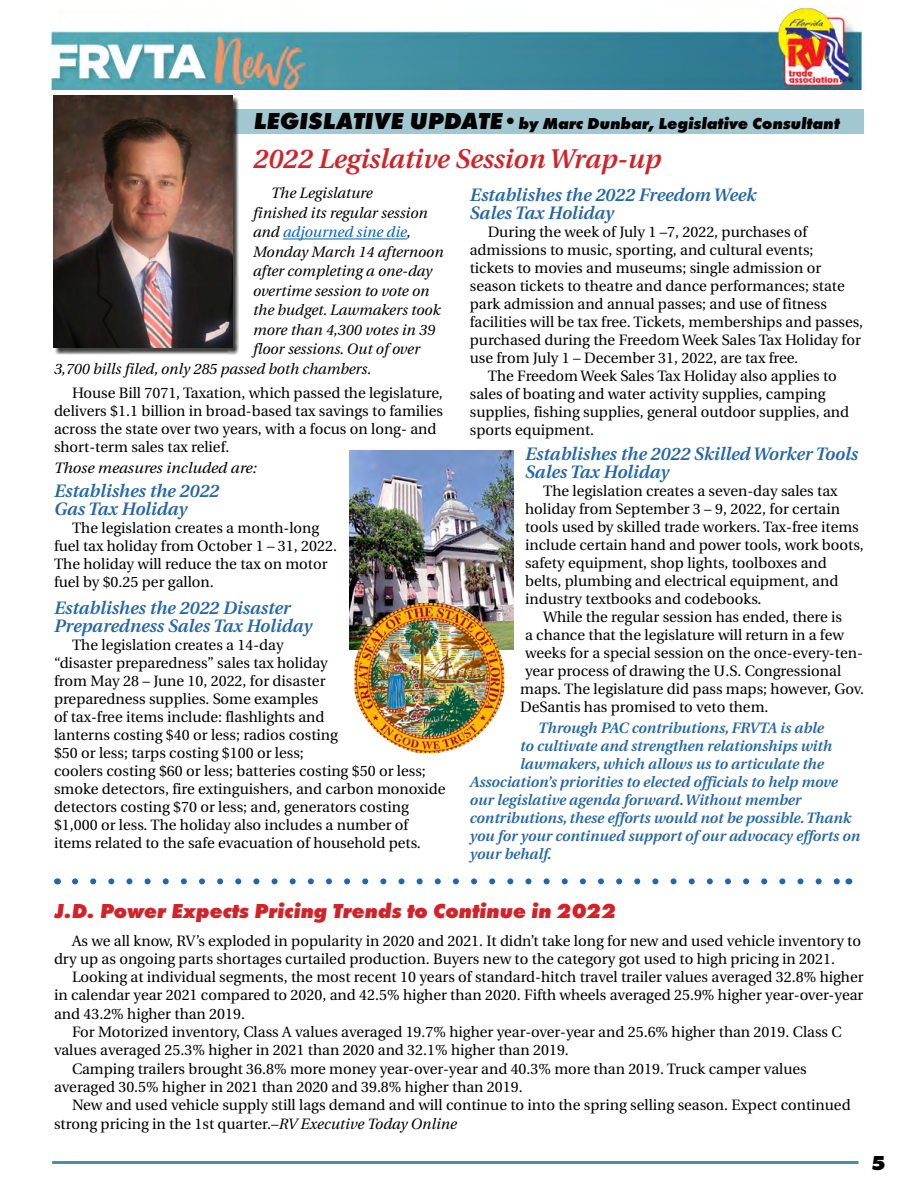
<style>
.page{position:relative;width:918px;height:1188px;background:#fff}
.page>*{position:absolute;margin:0;border:0;box-sizing:border-box;transform-origin:0 0}
.t1{font:italic 600 27px "Utopia";color:#d2232a}
.t2{font:italic 800 21px "Futura T";color:#d2232a}
.t3{font:800 21px "Futura T";color:#000}
.t4{font:italic 600 18px/18px "Utopia";color:#2466a6}
.t5{font:italic 800 16.5px "Futura T";color:#000}
.t6{font:15px/18px "Utopia";color:#000}
.t7{font:italic 600 15px "Utopia";color:#2466a6}
.t8{font:italic 15px "Utopia";color:#000}
.t9{font:italic 15px "Utopia";color:#000;scale:1.04 1}
.t10{font:italic 15px "Utopia";color:#0563c1}
.s1{font-size:24px}
.s2{color:#000}
.s3{font-style:italic}
</style>
<div class="page">
<hr style="left:52px;top:1161px;width:807px;height:3px;background:#4491a1">
<img style="left:50px;top:8px;width:814px;height:82px">
<svg style="left:75px;top:878px;width:764px;height:6px"></svg>
<div style="left:232px;top:110px;width:632px;height:24px;background:#a1c8d0"></div>
<div style="left:55px;top:98px;width:184px;height:257px;background:#000;opacity:.75"></div>
<img style="left:53px;top:95px;width:179px;height:252px">
<hr style="left:283px;top:239px;width:124px;height:1px;background:#0563c1">
<img style="left:349px;top:450px;width:164px;height:199px">
<img style="left:355px;top:603px;width:149px;height:150px">
<p class="t5" style="left:253px;top:114px;width:588px"><span class="s1">LEGISLATIVE UPDATE•</span>by Marc Dunbar, Legislative Consultant</p>
<h1 class="t1" style="left:253px;top:143px;width:409px">2022 Legislative Session Wrap-up</h1>
<p class="t8" style="left:271px;top:185px;width:103px">The Legislature</p>
<p class="t8" style="left:253px;top:205px;width:176px">finished its regular session</p>
<p class="t10" style="left:253px;top:224px;width:159px"><span class="s2">and</span> adjourned sine die<span class="s2">,</span></p>
<p class="t8" style="left:253px;top:244px;width:192px">Monday March 14 afternoon</p>
<p class="t8" style="left:253px;top:263px;width:181px">after completing a one-day</p>
<p class="t8" style="left:253px;top:283px;width:178px">overtime session to vote on</p>
<p class="t8" style="left:253px;top:302px;width:189px">the budget. Lawmakers took</p>
<p class="t8" style="left:253px;top:322px;width:184px">more than 4,300 votes in 39</p>
<p class="t8" style="left:253px;top:341px;width:168px">floor sessions. Out of over</p>
<p class="t8" style="left:54px;top:361px;width:319px">3,700 bills filed, only 285 passed both chambers.</p>
<p class="t6" style="left:54px;top:384px;width:391px;text-indent:18px">House Bill 7071, Taxation, which passed the legislature, delivers $1.1 billion in broad-based tax savings to families across the state over two years, with a focus on long- and short-term sales tax relief.</p>
<p class="t9" style="left:54px;top:460px;width:197px">Those measures included are:</p>
<p class="t4" style="left:54px;top:482px;width:167px">Establishes the 2022<br>Gas Tax Holiday</p>
<p class="t6" style="left:54px;top:519px;width:285px;text-indent:18px">The legislation creates a month-long fuel tax holiday from October 1 – 31, 2022.<br>The holiday will reduce the tax on motor fuel by $0.25 per gallon.</p>
<p class="t4" style="left:54px;top:599px;width:260px">Establishes the 2022 Disaster<br>Preparedness Sales Tax Holiday</p>
<p class="t6" style="left:54px;top:636px;width:393px;text-indent:18px">The legislation creates a 14-day<br>“disaster preparedness” sales tax holiday<br>from May 28 – June 10, 2022, for disaster<br>preparedness supplies. Some examples<br>of tax-free items include: flashlights and<br>lanterns costing $40 or less; radios costing<br>$50 or less; tarps costing $100 or less;<br>coolers costing $60 or less; batteries costing $50 or less; smoke detectors, fire extinguishers, and carbon monoxide detectors costing $70 or less; and, generators costing $1,000 or less. The holiday also includes a number of items related to the safe evacuation of household pets.</p>
<p class="t4" style="left:470px;top:186px;width:288px">Establishes the 2022 Freedom Week<br>Sales Tax Holiday</p>
<p class="t6" style="left:488px;top:223px;width:321px">During the week of July 1 –7, 2022, purchases of</p>
<p class="t6" style="left:470px;top:241px;width:345px">admissions to music, sporting, and cultural events;</p>
<p class="t6" style="left:470px;top:259px;width:353px">tickets to movies and museums; single admission or</p>
<p class="t6" style="left:470px;top:277px;width:377px">season tickets to theatre and dance performances; state</p>
<p class="t6" style="left:470px;top:295px;width:359px">park admission and annual passes; and use of fitness</p>
<p class="t6" style="left:470px;top:313px;width:395px">facilities will be tax free. Tickets, memberships and passes,</p>
<p class="t6" style="left:470px;top:331px;width:393px">purchased during the Freedom Week Sales Tax Holiday for</p>
<p class="t6" style="left:470px;top:349px;width:330px">use from July 1 – December 31, 2022, are tax free.</p>
<p class="t6" style="left:488px;top:367px;width:351px">The Freedom Week Sales Tax Holiday also applies to</p>
<p class="t6" style="left:470px;top:385px;width:357px">sales of boating and water activity supplies, camping</p>
<p class="t6" style="left:470px;top:403px;width:381px">supplies, fishing supplies, general outdoor supplies, and</p>
<p class="t6" style="left:470px;top:421px;width:126px">sports equipment.</p>
<p class="t4" style="left:525px;top:445px;width:335px">Establishes the 2022 Skilled Worker Tools<br>Sales Tax Holiday</p>
<p class="t6" style="left:525px;top:482px;width:340px;text-indent:18px">The legislation creates a seven-day sales tax holiday from September 3 – 9, 2022, for certain tools used by skilled trade workers. Tax-free items include certain hand and power tools, work boots, safety equipment, shop lights, toolboxes and belts, plumbing and electrical equipment, and industry textbooks and codebooks.</p>
<p class="t6" style="left:543px;top:608px;width:300px">While the regular session has ended, there is</p>
<p class="t6" style="left:525px;top:626px;width:320px">a chance that the legislature will return in a few</p>
<p class="t6" style="left:525px;top:644px;width:339px">weeks for a special session on the once-every-ten-</p>
<p class="t6" style="left:525px;top:662px;width:318px">year process of drawing the U.S. Congressional</p>
<p class="t6" style="left:520px;top:680px;width:345px">maps. The legislature did pass maps; however, Gov.</p>
<p class="t6" style="left:520px;top:698px;width:250px">DeSantis has promised to veto them.</p>
<p class="t7" style="left:538px;top:720px;width:287px">Through PAC contributions, FRVTA is able</p>
<p class="t7" style="left:520px;top:738px;width:313px">to cultivate and strengthen relationships with</p>
<p class="t7" style="left:520px;top:756px;width:305px">lawmakers, which allows us to articulate the</p>
<p class="t7" style="left:470px;top:774px;width:369px">Association’s priorities to elected officials to help move</p>
<p class="t7" style="left:470px;top:792px;width:333px">our legislative agenda forward. Without member</p>
<p class="t7" style="left:470px;top:810px;width:383px">contributions, these efforts would not be possible. Thank</p>
<p class="t7" style="left:470px;top:828px;width:392px">you for your continued support of our advocacy efforts on</p>
<p class="t7" style="left:470px;top:846px;width:83px">your behalf.</p>
<h2 class="t2" style="left:54px;top:898px;width:563px">J.D. Power Expects Pricing Trends to Continue in 2022</h2>
<p class="t6" style="left:54px;top:932px;width:809px;text-indent:18px">As we all know, RV’s exploded in popularity in 2020 and 2021. It didn’t take long for new and used vehicle inventory to dry up as ongoing parts shortages curtailed production. Buyers new to the category got used to high pricing in 2021.</p>
<p class="t6" style="left:54px;top:968px;width:811px;text-align:justify;text-indent:18px">Looking at individual segments, the most recent 10 years of standard-hitch travel trailer values averaged 32.8% higher in calendar year 2021 compared to 2020, and 42.5% higher than 2020. Fifth wheels averaged 25.9% higher year-over-year and 43.2% higher than 2019.</p>
<p class="t6" style="left:72px;top:1023px;width:771px">For Motorized inventory, Class A values averaged 19.7% higher year-over-year and 25.6% higher than 2019. Class C</p>
<p class="t6" style="left:54px;top:1042px;width:516px">values averaged 25.3% higher in 2021 than 2020 and 32.1% higher than 2019.</p>
<p class="t6" style="left:72px;top:1060px;width:736px">Camping trailers brought 36.8% more money year-over-year and 40.3% more than 2019. Truck camper values</p>
<p class="t6" style="left:54px;top:1078px;width:470px">averaged 30.5% higher in 2021 than 2020 and 39.8% higher than 2019.</p>
<p class="t6" style="left:72px;top:1096px;width:780px">New and used vehicle supply still lags demand and will continue to into the spring selling season. Expect continued</p>
<p class="t6" style="left:54px;top:1115px;width:404px">strong pricing in the 1st quarter.–<span class="s3">RV Executive Today Online</span></p>
<h2 class="t3" style="left:871px;top:1150px;width:16px">5</h2>
</div>
